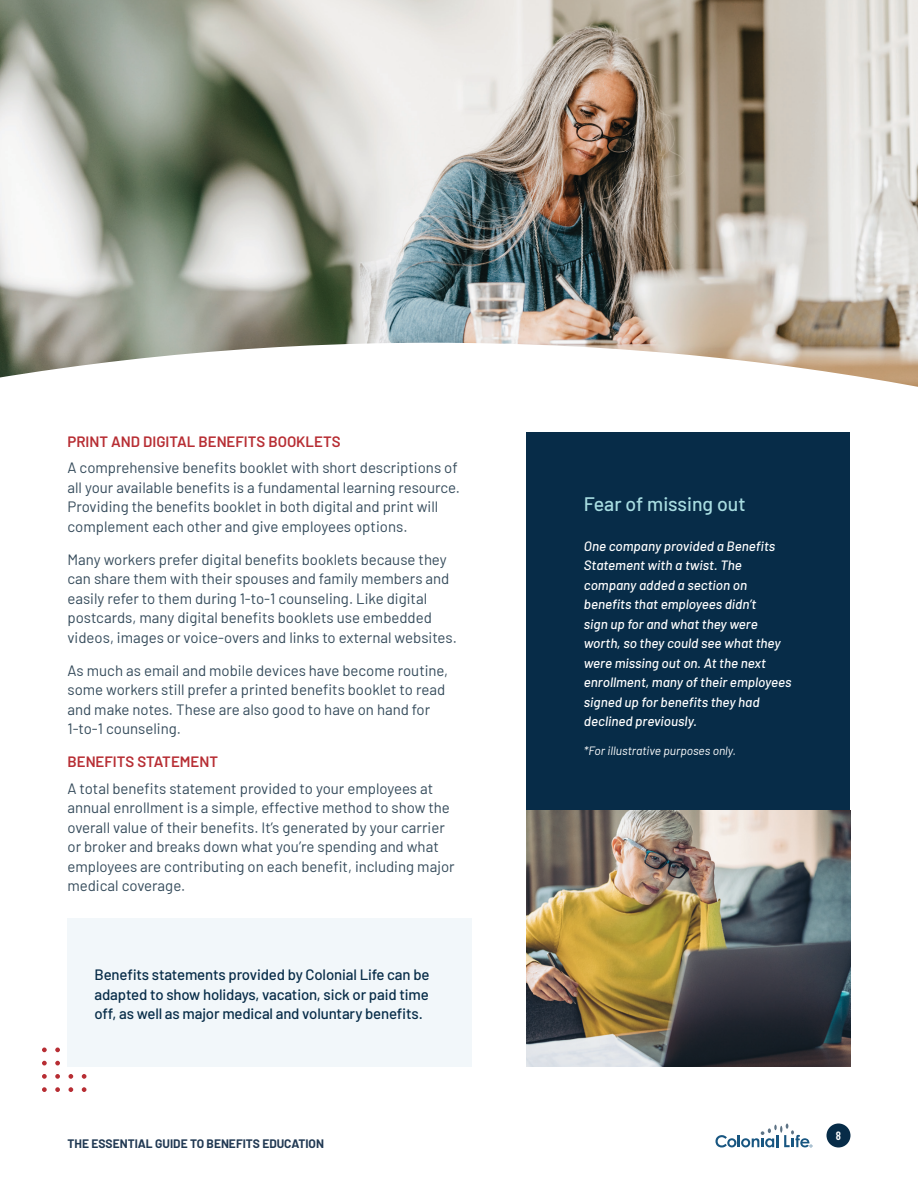
<style>
.page{position:relative;width:918px;height:1188px;background:#fff}
.page>*{position:absolute;margin:0;border:0;box-sizing:border-box;transform-origin:0 0}
.H4_-_Sub-Heading_-_White{font:500 19.5px "Barlow";color:#a8dde1}
.Paragraph_-_Slate_3{font:15px/19.5px "Barlow";color:#354b5b}
.Call_Outs_-_Steel_Blue_3{font:500 15px/19.5px "Barlow";letter-spacing:-.01em;color:#072c48;text-align:justify}
.t1{font:600 15px "Barlow";color:#b72d33}
.Call_Outs_-_Steel_Blue_3-2{font:italic 500 13.5px/19.5px "Barlow";color:#fff}
.t2{font:700 12px "Barlow";color:#213953}
.Call_Outs_-_Steel_Blue_3-3{font:italic 12px "Barlow";color:#fff}
.t3{font:600 12px "Barlow Condensed";color:#fff}
</style>
<div class="page">
<div style="left:826px;top:1124px;width:24px;height:24px;background:#072c48;border-radius:50%"></div>
<svg style="left:716px;top:1124px;width:96px;height:23px"></svg>
<svg style="left:82px;top:1087px;width:4px;height:5px"></svg>
<svg style="left:69px;top:1087px;width:4px;height:5px"></svg>
<svg style="left:55px;top:1087px;width:5px;height:5px"></svg>
<svg style="left:42px;top:1087px;width:5px;height:5px"></svg>
<svg style="left:55px;top:1048px;width:5px;height:4px"></svg>
<svg style="left:42px;top:1048px;width:5px;height:4px"></svg>
<svg style="left:55px;top:1061px;width:5px;height:4px"></svg>
<svg style="left:42px;top:1061px;width:5px;height:4px"></svg>
<svg style="left:82px;top:1074px;width:4px;height:5px"></svg>
<svg style="left:69px;top:1074px;width:4px;height:5px"></svg>
<svg style="left:55px;top:1074px;width:5px;height:5px"></svg>
<svg style="left:42px;top:1074px;width:5px;height:5px"></svg>
<img style="left:0;top:0;width:918px;height:343px">
<svg style="left:0;top:343px;width:918px;height:44px"></svg>
<div style="left:68px;top:918px;width:404px;height:149px;background:#f2f7fa"></div>
<div style="left:526px;top:432px;width:324px;height:378px;background:#072c48"></div>
<img style="left:526px;top:810px;width:324px;height:256px">
<h1 class="t1" style="left:68px;top:431px;width:275px">PRINT AND DIGITAL BENEFITS BOOKLETS</h1>
<p class="Paragraph_-_Slate_3" style="left:68px;top:457px;width:394px">A comprehensive benefits booklet with short descriptions of all your available benefits is a fundamental learning resource.<br>Providing the benefits booklet in both digital and print will complement each other and give employees options.</p>
<p class="Paragraph_-_Slate_3" style="left:68px;top:548px;width:391px">Many workers prefer digital benefits booklets because they can share them with their spouses and family members and easily refer to them during 1-to-1 counseling. Like digital postcards, many digital benefits booklets use embedded videos, images or voice-overs and links to external websites.</p>
<p class="Paragraph_-_Slate_3" style="left:67px;top:659px;width:382px">As much as email and mobile devices have become routine, some workers still prefer a printed benefits booklet to read and make notes. These are also good to have on hand for 1-to-1 counseling.</p>
<h2 class="t1" style="left:67px;top:751px;width:152px">BENEFITS STATEMENT</h2>
<p class="Paragraph_-_Slate_3" style="left:67px;top:777px;width:389px">A total benefits statement provided to your employees at annual enrollment is a simple, effective method to show the overall value of their benefits. It’s generated by your carrier or broker and breaks down what you’re spending and what employees are contributing on each benefit, including major medical coverage.</p>
<p class="Call_Outs_-_Steel_Blue_3" style="left:94px;top:964px;width:336px">Benefits statements provided by Colonial Life can be adapted to show holidays, vacation, sick or paid time off, as well as major medical and voluntary benefits.</p>
<p class="t2" style="left:68px;top:1134px;width:258px">THE ESSENTIAL GUIDE TO BENEFITS EDUCATION</p>
<h3 class="H4_-_Sub-Heading_-_White" style="left:584px;top:490px;width:163px">Fear of missing out</h3>
<p class="Call_Outs_-_Steel_Blue_3-2" style="left:584px;top:535px;width:209px">One company provided a Benefits<br>Statement with a twist. The company added a section on benefits that employees didn’t<br>sign up for and what they were worth, so they could see what they were missing out on. At the next enrollment, many of their employees signed up for benefits they had declined previously.</p>
<p class="Call_Outs_-_Steel_Blue_3-3" style="left:584px;top:742px;width:154px">*For illustrative purposes only.</p>
<p class="t3" style="left:836px;top:1127px;width:7px">8</p>
</div>
